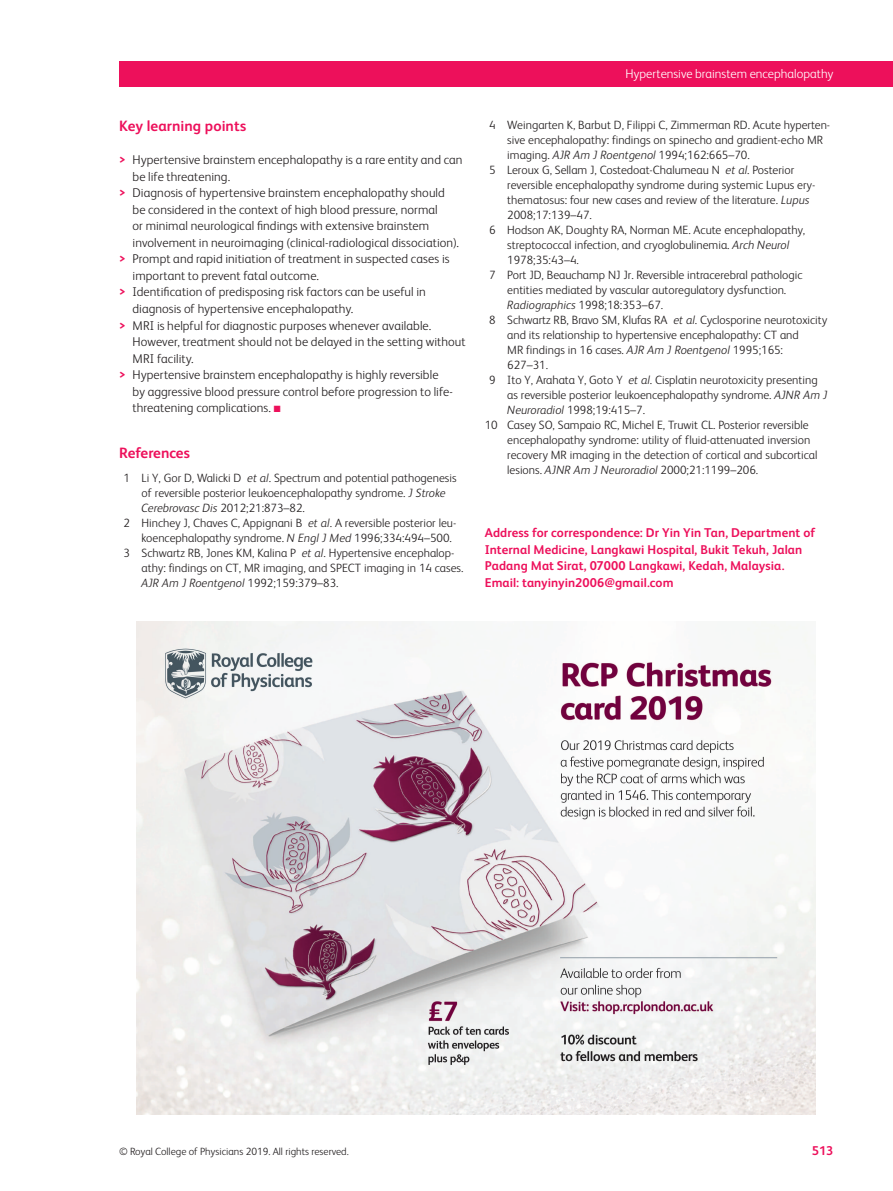
<style>
.page{position:relative;width:893px;height:1191px;background:#fff}
.page>*{position:absolute;margin:0;border:0;box-sizing:border-box;transform-origin:0 0}
.t1{font:700 15px "FS Albert";color:#ed105b}
.t2{font:300 12.75px "FS Albert";letter-spacing:.005em;color:#231f20}
.t3{font:700 12.75px/16.5px "FS Albert";letter-spacing:.005em;color:#ed105b}
.t4{font:300 12.75px "FS Albert";letter-spacing:.005em;color:#fff}
.t5{font:300 12px "FS Albert";color:#231f20}
.t6{font:italic 300 12px "FS Albert";color:#231f20}
.t7{font:300 10.5px "FS Albert";color:#231f20}
.s1{font-weight:700;color:#ed105b}
.s2{color:#ed105b}
.s3{font-style:italic}
.s4{font-style:normal}
</style>
<div class="page">
<div style="left:119px;top:62px;width:774px;height:25px;background:#ed105b"></div>
<img style="left:137px;top:622px;width:678px;height:492px">
<p class="t1" style="left:119px;top:120px;width:129px">Key learning points</p>
<p class="t2" style="left:119px;top:155px;width:345px"><span class="s1">&gt;</span> Hypertensive brainstem encephalopathy is a rare entity and can</p>
<p class="t2" style="left:133px;top:172px;width:99px">be life threatening.</p>
<p class="t2" style="left:119px;top:188px;width:327px"><span class="s1">&gt;</span> Diagnosis of hypertensive brainstem encephalopathy should</p>
<p class="t2" style="left:133px;top:205px;width:307px">be considered in the context of high blood pressure, normal</p>
<p class="t2" style="left:133px;top:221px;width:298px">or minimal neurological findings with extensive brainstem</p>
<p class="t2" style="left:133px;top:238px;width:328px">involvement in neuroimaging (clinical-radiological dissociation).</p>
<p class="t2" style="left:119px;top:254px;width:332px"><span class="s1">&gt;</span> Prompt and rapid initiation of treatment in suspected cases is</p>
<p class="t2" style="left:133px;top:271px;width:188px">important to prevent fatal outcome.</p>
<p class="t2" style="left:119px;top:287px;width:308px"><span class="s1">&gt;</span> Identification of predisposing risk factors can be useful in</p>
<p class="t2" style="left:133px;top:304px;width:222px">diagnosis of hypertensive encephalopathy.</p>
<p class="t2" style="left:119px;top:320px;width:314px"><span class="s1">&gt;</span> MRI is helpful for diagnostic purposes whenever available.</p>
<p class="t2" style="left:133px;top:337px;width:335px">However, treatment should not be delayed in the setting without</p>
<p class="t2" style="left:133px;top:353px;width:63px">MRI facility.</p>
<p class="t2" style="left:119px;top:370px;width:321px"><span class="s1">&gt;</span> Hypertensive brainstem encephalopathy is highly reversible</p>
<p class="t2" style="left:133px;top:386px;width:322px">by aggressive blood pressure control before progression to life-</p>
<p class="t2" style="left:133px;top:403px;width:150px">threatening complications. <span class="s2">■</span></p>
<p class="t1" style="left:119px;top:447px;width:72px">References</p>
<p class="t5" style="left:124px;top:473px;width:334px">1 Li Y , Gor D , Walicki D <span class="s3">et al</span> . Spectrum and potential pathogenesis</p>
<p class="t5" style="left:142px;top:488px;width:306px">of reversible posterior leukoencephalopathy syndrome . <span class="s3">J Stroke</span></p>
<p class="t5" style="left:142px;top:503px;width:165px"><span class="s3">Cerebrovasc Dis</span> 2012 ; 21 : 873 – 82 .</p>
<p class="t5" style="left:124px;top:518px;width:334px">2 Hinchey J , Chaves C , Appignani B <span class="s3">et al</span> . A reversible posterior leu-</p>
<p class="t5" style="left:142px;top:533px;width:312px">koencephalopathy syndrome . <span class="s3">N Engl J Med</span> 1996 ; 334 : 494 – 500 .</p>
<p class="t5" style="left:124px;top:548px;width:332px">3 Schwartz RB , Jones KM , Kalina P <span class="s3">et al</span> . Hypertensive encephalop-</p>
<p class="t5" style="left:142px;top:563px;width:323px">athy: findings on CT, MR imaging, and SPECT imaging in 14 cases .</p>
<p class="t6" style="left:142px;top:578px;width:198px">AJR Am J Roentgenol <span class="s4">1992 ; 159 : 379 – 83 .</span></p>
<p class="t4" style="left:625px;top:69px;width:209px">Hypertensive brainstem encephalopathy</p>
<p class="t5" style="left:489px;top:120px;width:342px">4 Weingarten K , Barbut D , Filippi C , Zimmerman RD . Acute hyperten-</p>
<p class="t5" style="left:507px;top:135px;width:318px">sive encephalopathy: findings on spinecho and gradient-echo MR</p>
<p class="t5" style="left:507px;top:150px;width:244px">imaging . <span class="s3">AJR Am J Roentgenol</span> 1994 ; 162 : 665 – 70 .</p>
<p class="t5" style="left:489px;top:165px;width:307px">5 Leroux G , Sellam J , Costedoat-Chalumeau N <span class="s3">et al</span> . Posterior</p>
<p class="t5" style="left:507px;top:180px;width:310px">reversible encephalopathy syndrome during systemic Lupus ery-</p>
<p class="t5" style="left:507px;top:195px;width:304px">thematosus: four new cases and review of the literature . <span class="s3">Lupus</span></p>
<p class="t5" style="left:507px;top:210px;width:86px">2008 ; 17 : 139 – 47 .</p>
<p class="t5" style="left:489px;top:225px;width:317px">6 Hodson AK , Doughty RA , Norman ME . Acute encephalopathy,</p>
<p class="t5" style="left:507px;top:240px;width:284px">streptococcal infection, and cryoglobulinemia . <span class="s3">Arch Neurol</span></p>
<p class="t5" style="left:507px;top:255px;width:73px">1978 ; 35 : 43 – 4 .</p>
<p class="t5" style="left:489px;top:270px;width:315px">7 Port JD , Beauchamp NJ Jr . Reversible intracerebral pathologic</p>
<p class="t5" style="left:507px;top:285px;width:281px">entities mediated by vascular autoregulatory dysfunction .</p>
<p class="t5" style="left:507px;top:300px;width:157px"><span class="s3">Radiographics</span> 1998 ; 18 : 353 – 67 .</p>
<p class="t5" style="left:489px;top:315px;width:340px">8 Schwartz RB , Bravo SM , Klufas RA <span class="s3">et al</span> . Cyclosporine neurotoxicity</p>
<p class="t5" style="left:507px;top:330px;width:293px">and its relationship to hypertensive encephalopathy: CT and</p>
<p class="t5" style="left:507px;top:345px;width:277px">MR findings in 16 cases . <span class="s3">AJR Am J Roentgenol</span> 1995 ; 165 :</p>
<p class="t5" style="left:507px;top:360px;width:42px">627 – 31 .</p>
<p class="t5" style="left:489px;top:375px;width:330px">9 Ito Y , Arahata Y , Goto Y <span class="s3">et al</span> . Cisplatin neurotoxicity presenting</p>
<p class="t5" style="left:507px;top:390px;width:322px">as reversible posterior leukoencephalopathy syndrome . <span class="s3">AJNR Am J</span></p>
<p class="t5" style="left:507px;top:405px;width:139px"><span class="s3">Neuroradiol</span> 1998 ; 19 : 415 – 7 .</p>
<p class="t5" style="left:485px;top:420px;width:325px">10 Casey SO , Sampaio RC , Michel E , Truwit CL . Posterior reversible</p>
<p class="t5" style="left:507px;top:435px;width:305px">encephalopathy syndrome: utility of fluid-attenuated inversion</p>
<p class="t5" style="left:507px;top:450px;width:312px">recovery MR imaging in the detection of cortical and subcortical</p>
<p class="t5" style="left:507px;top:465px;width:252px">lesions . <span class="s3">AJNR Am J Neuroradiol</span> 2000 ; 21 : 1199 – 206 .</p>
<p class="t3" style="left:485px;top:526px;width:332px">Address for correspondence: Dr Yin Yin Tan, Department of Internal Medicine, Langkawi Hospital, Bukit Tekuh, Jalan Padang Mat Sirat, 07000 Langkawi, Kedah, Malaysia.<br>Email: tanyinyin2006@gmail.com</p>
<p class="t7" style="left:119px;top:1147px;width:231px">© Royal College of Physicians 2019. All rights reserved.</p>
<p class="t3" style="left:812px;top:1143px;width:23px">513</p>
</div>
